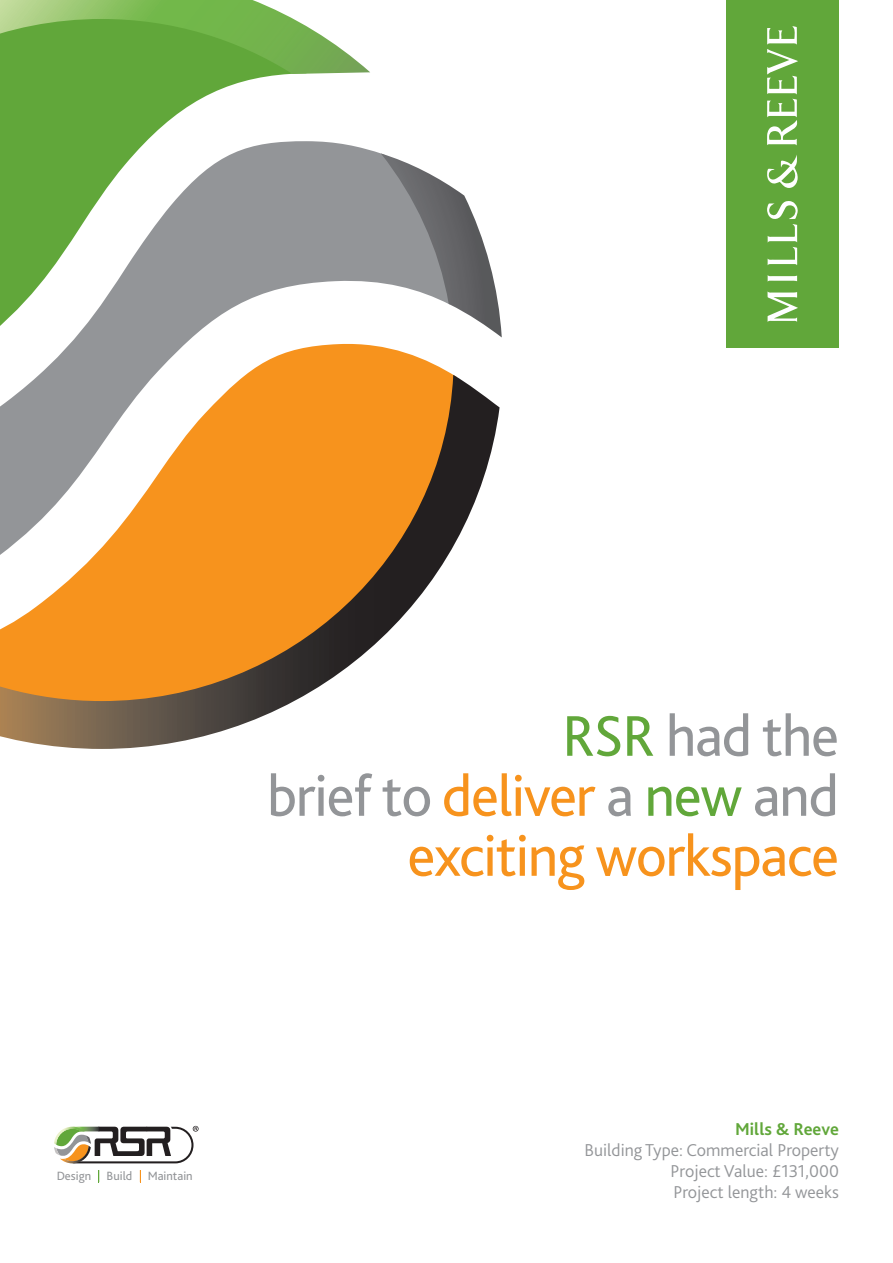
<style>
.page{position:relative;width:893px;height:1263px;background:#fff}
.page>*{position:absolute;margin:0;border:0;box-sizing:border-box;transform-origin:0 0}
.t1{font:60px/60px "Bliss";letter-spacing:-.02em;color:#f7931d;text-align:right}
.t2{font:60px "Bliss";letter-spacing:-.02em;color:#939598}
.t3{font:300 18px "Bliss";color:#939598}
.t4{font:700 18px "Bliss";color:#61a73a}
.t5{font:12.6px "Bliss";color:#939598}
.s1{color:#61a73a}
.s2{color:#939598}
</style>
<div class="page">
<svg style="left:54px;top:1126px;width:145px;height:37px"></svg>
<svg style="left:98px;top:1170px;width:1px;height:12px"></svg>
<svg style="left:140px;top:1170px;width:1px;height:12px"></svg>
<svg style="left:381px;top:153px;width:121px;height:184px"></svg>
<svg style="left:0;top:0;width:370px;height:342px"></svg>
<svg style="left:39px;top:342px;width:415px;height:33px"></svg>
<svg style="left:0;top:375px;width:500px;height:374px"></svg>
<div style="left:726px;top:0;width:113px;height:348px;background:#61a73a"></div>
<svg style="left:767px;top:291px;width:31px;height:31px"></svg>
<svg style="left:768px;top:275px;width:29px;height:7px"></svg>
<svg style="left:767px;top:155px;width:31px;height:33px"></svg>
<svg style="left:767px;top:26px;width:31px;height:119px"></svg>
<svg style="left:767px;top:201px;width:31px;height:64px"></svg>
<p class="t2" style="left:562px;top:698px;width:278px"><span class="s1">RSR</span> had the</p>
<p class="t1" style="left:267px;top:766px;width:573px"><span class="s2">brief to</span> deliver <span class="s2">a</span> <span class="s1">new</span> <span class="s2">and </span>exciting workspace</p>
<p class="t5" style="left:57px;top:1168px;width:138px">Design Build Maintain</p>
<p class="t4" style="left:735px;top:1118px;width:105px">Mills &amp; Reeve</p>
<p class="t3" style="left:584px;top:1139px;width:256px">Building Type: Commercial Property</p>
<p class="t3" style="left:670px;top:1160px;width:170px">Project Value: £131,000</p>
<p class="t3" style="left:673px;top:1181px;width:167px">Project length: 4 weeks</p>
</div>
